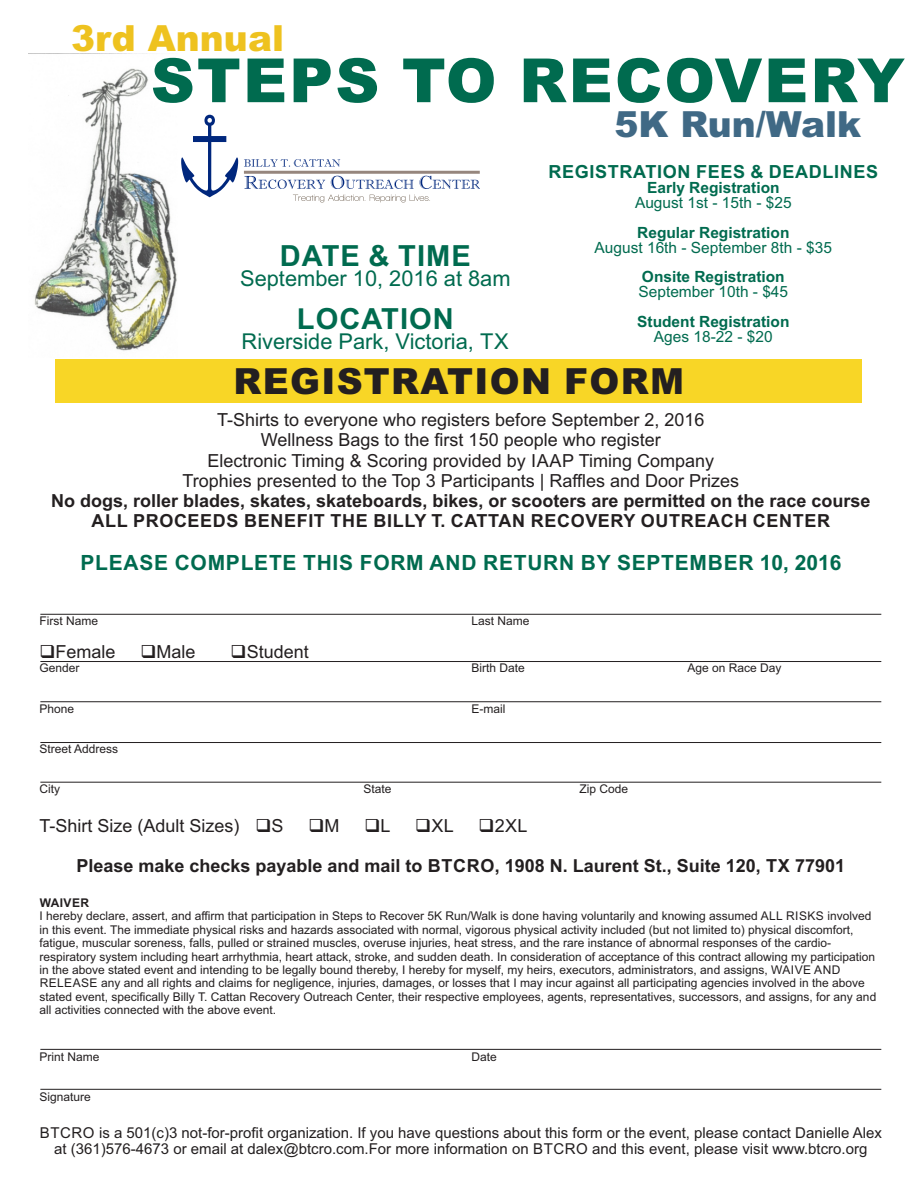
<style>
.page{position:relative;width:918px;height:1188px;background:#fff}
.page>*{position:absolute;margin:0;border:0;box-sizing:border-box;transform-origin:0 0}
.t1{font:900 60.9px "Arial";letter-spacing:.035em;color:#006b4f}
.t2{font:900 36px "Arial";letter-spacing:.035em;color:#231f20}
.t3{font:900 36px "Arial";color:#406985}
.t4{font:900 36px "Arial";color:#eec21f}
.t5{font:700 29.1px "Arial";letter-spacing:.035em;color:#006b4f}
.t6{font:21.75px "Arial";color:#006b4f}
.t7{font:700 21px "Arial";letter-spacing:.035em;color:#006b4f}
.t8{font:18px/20.1px "Arial";color:#231f20;text-align:center}
.t9{font:700 18px/20.1px "Arial";color:#231f20;text-align:center}
.t10{font:700 18px "Arial";letter-spacing:.035em;color:#006b4f}
.t11{font:15.45px "Arial";color:#006b4f}
.t12{font:700 15.45px "Arial";color:#006b4f}
.t13{font:15px/16.8px "Arial";color:#231f20;text-align:center}
.t14{font:12px/13.4px "Arial";color:#231f20}
.t15{font:700 12px "Arial";letter-spacing:.035em;color:#231f20}
</style>
<div class="page">
<img style="left:34px;top:68px;width:143px;height:283px">
<div style="left:56px;top:359px;width:806px;height:44px;background:#f8d626"></div>
<svg style="left:295px;top:195px;width:135px;height:8px"></svg>
<svg style="left:244px;top:176px;width:236px;height:13px"></svg>
<svg style="left:244px;top:159px;width:96px;height:8px"></svg>
<hr style="left:244px;top:171px;width:236px;height:3px;background:#96867d">
<svg style="left:181px;top:115px;width:57px;height:82px"></svg>
<div style="left:193px;top:136px;width:33px;height:6px;background:#00277d"></div>
<hr style="left:40px;top:614px;width:841px;height:1px;background:#231f20">
<hr style="left:40px;top:661px;width:841px;height:1px;background:#231f20">
<hr style="left:40px;top:701px;width:841px;height:1px;background:#231f20">
<hr style="left:40px;top:742px;width:841px;height:1px;background:#231f20">
<hr style="left:40px;top:782px;width:841px;height:1px;background:#231f20">
<hr style="left:40px;top:1049px;width:841px;height:1px;background:#231f20">
<hr style="left:40px;top:1089px;width:841px;height:1px;background:#231f20">
<h2 class="t4" style="left:71px;top:26px;width:214px">3rd Annual</h2>
<h1 class="t1" style="left:151px;top:59px;width:755px">STEPS TO RECOVERY</h1>
<h2 class="t3" style="left:614px;top:112px;width:248px">5K Run/Walk</h2>
<h3 class="t5" style="left:280px;top:245px;width:192px">DATE &amp; TIME</h3>
<h3 class="t6" style="left:240px;top:270px;width:272px">September 10, 2016 at 8am</h3>
<h3 class="t5" style="left:297px;top:308px;width:158px">LOCATION</h3>
<h3 class="t6" style="left:242px;top:334px;width:269px">Riverside Park, Victoria, TX</h3>
<h3 class="t10" style="left:548px;top:165px;width:331px">REGISTRATION FEES &amp; DEADLINES</h3>
<p class="t12" style="left:647px;top:182px;width:134px">Early Registration</p>
<p class="t11" style="left:635px;top:197px;width:158px">August 1st - 15th - $25</p>
<p class="t12" style="left:637px;top:227px;width:154px">Regular Registration</p>
<p class="t11" style="left:595px;top:241px;width:239px">August 16th - September 8th - $35</p>
<p class="t12" style="left:642px;top:271px;width:144px">Onsite Registration</p>
<p class="t11" style="left:639px;top:286px;width:151px">September 10th - $45</p>
<p class="t12" style="left:637px;top:316px;width:154px">Student Registration</p>
<p class="t11" style="left:654px;top:330px;width:120px">Ages 18-22 - $20</p>
<h2 class="t2" style="left:234px;top:368px;width:452px">REGISTRATION FORM</h2>
<p class="t8" style="left:183px;top:412px;width:558px">T-Shirts to everyone who registers before September 2, 2016<br>Wellness Bags to the first 150 people who register<br>Electronic Timing &amp; Scoring provided by IAAP Timing Company Trophies presented to the Top 3 Participants | Raffles and Door Prizes</p>
<h3 class="t9" style="left:51px;top:492px;width:821px">No dogs, roller blades, skates, skateboards, bikes, or scooters are permitted on the race course<br>ALL PROCEEDS BENEFIT THE BILLY T. CATTAN RECOVERY OUTREACH CENTER</h3>
<h3 class="t7" style="left:80px;top:555px;width:763px">PLEASE COMPLETE THIS FORM AND RETURN BY SEPTEMBER 10, 2016</h3>
<p class="t14" style="left:40px;top:616px;width:60px">First Name</p>
<p class="t14" style="left:472px;top:616px;width:60px">Last Name</p>
<h3 class="t8" style="left:40px;top:643px;width:78px">❑Female</h3>
<h3 class="t8" style="left:141px;top:643px;width:57px">❑Male</h3>
<h3 class="t8" style="left:231px;top:643px;width:80px">❑Student</h3>
<p class="t14" style="left:40px;top:663px;width:42px">Gender</p>
<p class="t14" style="left:472px;top:663px;width:55px">Birth Date</p>
<p class="t14" style="left:688px;top:663px;width:96px">Age on Race Day</p>
<p class="t14" style="left:40px;top:703px;width:36px">Phone</p>
<p class="t14" style="left:472px;top:703px;width:35px">E-mail</p>
<p class="t14" style="left:40px;top:743px;width:80px">Street Address</p>
<p class="t14" style="left:40px;top:783px;width:22px">City</p>
<p class="t14" style="left:364px;top:783px;width:30px">State</p>
<p class="t14" style="left:580px;top:783px;width:50px">Zip Code</p>
<h3 class="t8" style="left:40px;top:817px;width:246px">T-Shirt Size (Adult Sizes) ❑S</h3>
<h3 class="t8" style="left:309px;top:817px;width:33px">❑M</h3>
<h3 class="t8" style="left:365px;top:817px;width:28px">❑L</h3>
<h3 class="t8" style="left:415px;top:817px;width:41px">❑XL</h3>
<h3 class="t8" style="left:479px;top:817px;width:51px">❑2XL</h3>
<h3 class="t9" style="left:76px;top:857px;width:770px">Please make checks payable and mail to BTCRO, 1908 N. Laurent St., Suite 120, TX 77901</h3>
<p class="t15" style="left:40px;top:898px;width:51px">WAIVER</p>
<p class="t14" style="left:40px;top:911px;width:838px">I hereby declare, assert, and affirm that participation in Steps to Recover 5K Run/Walk is done having voluntarily and knowing assumed ALL RISKS involved in this event. The immediate physical risks and hazards associated with normal, vigorous physical activity included (but not limited to) physical discomfort, fatigue, muscular soreness, falls, pulled or strained muscles, overuse injuries, heat stress, and the rare instance of abnormal responses of the cardio&shy;respiratory system including heart arrhythmia, heart attack, stroke, and sudden death. In consideration of acceptance of this contract allowing my participation in the above stated event and intending to be legally bound thereby, I hereby for myself, my heirs, executors, administrators, and assigns, WAIVE AND RELEASE any and all rights and claims for negligence, injuries, damages, or losses that I may incur against all participating agencies involved in the above stated event, specifically Billy T. Cattan Recovery Outreach Center, their respective employees, agents, representatives, successors, and assigns, for any and all activities connected with the above event.</p>
<p class="t14" style="left:40px;top:1051px;width:62px">Print Name</p>
<p class="t14" style="left:472px;top:1051px;width:27px">Date</p>
<p class="t14" style="left:40px;top:1092px;width:53px">Signature</p>
<p class="t13" style="left:40px;top:1125px;width:843px">BTCRO is a 501(c)3 not-for-profit organization. If you have questions about this form or the event, please contact Danielle Alex at (361)576-4673 or email at dalex@btcro.com.For more information on BTCRO and this event, please visit www.btcro.org</p>
</div>
